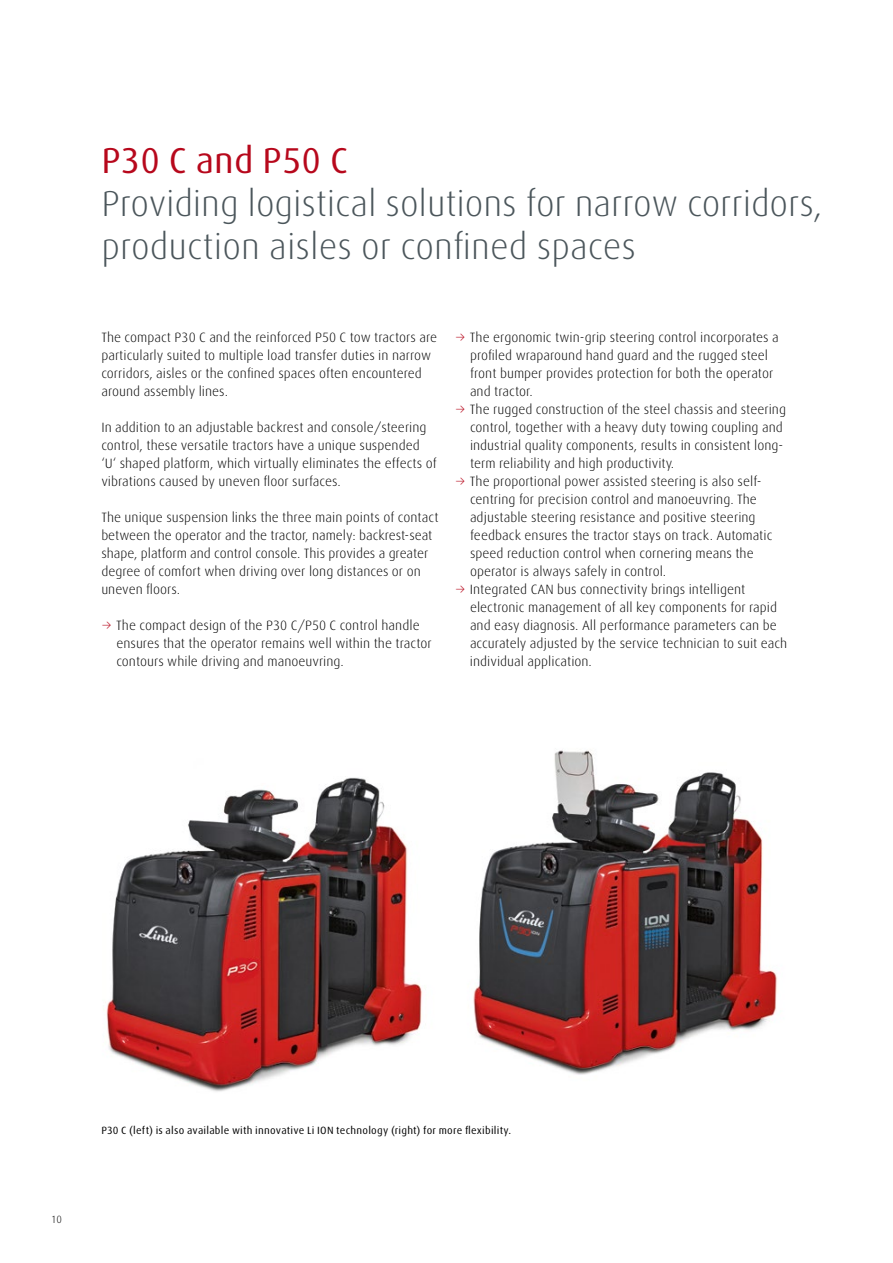
<style>
.page{position:relative;width:893px;height:1263px;background:#fff}
.page>*{position:absolute;margin:0;border:0;box-sizing:border-box;transform-origin:0 0}
.t1{font:300 36px/43.2px "Linde Dax";letter-spacing:-.005em;color:#4b565b}
.t2{font:36px "Linde Dax";color:#b7081c}
.t3{font:300 13.5px/18px "Linde Dax";color:#000}
.t4{font:10.5px "Linde Dax";letter-spacing:.02em;color:#000}
.t5{font:300 10.5px "Linde Dax";color:#000}
.s1{font-family:"Linde Dax Light Expert";font-weight:400;color:#b7081c}
</style>
<div class="page">
<img style="left:473px;top:750px;width:305px;height:325px">
<img style="left:106px;top:777px;width:316px;height:315px">
<h1 class="t2" style="left:101px;top:140px;width:248px">P30 C and P50 C</h1>
<h1 class="t1" style="left:101px;top:182px;width:723px">Providing logistical solutions for narrow corridors, production aisles or confined spaces</h1>
<p class="t3" style="left:101px;top:328px;width:337px">The compact P30 C and the reinforced P50 C tow tractors are particularly suited to multiple load transfer duties in narrow corridors, aisles or the confined spaces often encountered around assembly lines.</p>
<p class="t3" style="left:101px;top:418px;width:337px">In addition to an adjustable backrest and console/steering control, these versatile tractors have a unique suspended ‘U‘ shaped platform, which virtually eliminates the effects of vibrations caused by uneven floor surfaces.</p>
<p class="t3" style="left:101px;top:508px;width:339px">The unique suspension links the three main points of contact between the operator and the tractor, namely: backrest-seat shape, platform and control console. This provides a greater degree of comfort when driving over long distances or on uneven floors.</p>
<p class="t3" style="left:116px;top:616px;width:317px;text-indent:-15px"><span class="s1">3</span> The compact design of the P30 C/P50 C control handle ensures that the operator remains well within the tractor contours while driving and manoeuvring.</p>
<p class="t3" style="left:455px;top:328px;width:325px"><span class="s1">3</span> The ergonomic twin-grip steering control incorporates a</p>
<p class="t3" style="left:470px;top:346px;width:300px">profiled wraparound hand guard and the rugged steel</p>
<p class="t3" style="left:470px;top:364px;width:305px">front bumper provides protection for both the operator</p>
<p class="t3" style="left:470px;top:382px;width:64px">and tractor.</p>
<p class="t3" style="left:455px;top:400px;width:333px"><span class="s1">3</span> The rugged construction of the steel chassis and steering</p>
<p class="t3" style="left:470px;top:418px;width:314px">control, together with a heavy duty towing coupling and</p>
<p class="t3" style="left:470px;top:436px;width:315px">industrial quality components, results in consistent long-</p>
<p class="t3" style="left:470px;top:454px;width:206px">term reliability and high productivity.</p>
<p class="t3" style="left:455px;top:472px;width:308px"><span class="s1">3</span> The proportional power assisted steering is also self-</p>
<p class="t3" style="left:470px;top:490px;width:288px">centring for precision control and manoeuvring. The</p>
<p class="t3" style="left:470px;top:508px;width:287px">adjustable steering resistance and positive steering</p>
<p class="t3" style="left:470px;top:526px;width:304px">feedback ensures the tractor stays on track. Automatic</p>
<p class="t3" style="left:470px;top:544px;width:285px">speed reduction control when cornering means the</p>
<p class="t3" style="left:470px;top:562px;width:198px">operator is always safely in control.</p>
<p class="t3" style="left:455px;top:580px;width:292px"><span class="s1">3</span> Integrated CAN bus connectivity brings intelligent</p>
<p class="t3" style="left:470px;top:598px;width:309px">electronic management of all key components for rapid</p>
<p class="t3" style="left:470px;top:616px;width:308px">and easy diagnosis. All performance parameters can be</p>
<p class="t3" style="left:470px;top:634px;width:319px">accurately adjusted by the service technician to suit each</p>
<p class="t3" style="left:470px;top:652px;width:124px">individual application.</p>
<p class="t5" style="left:51px;top:1214px;width:13px">10</p>
<p class="t4" style="left:101px;top:1125px;width:412px">P30 C (left) is also available with innovative Li ION technology (right) for more flexibility.</p>
</div>
